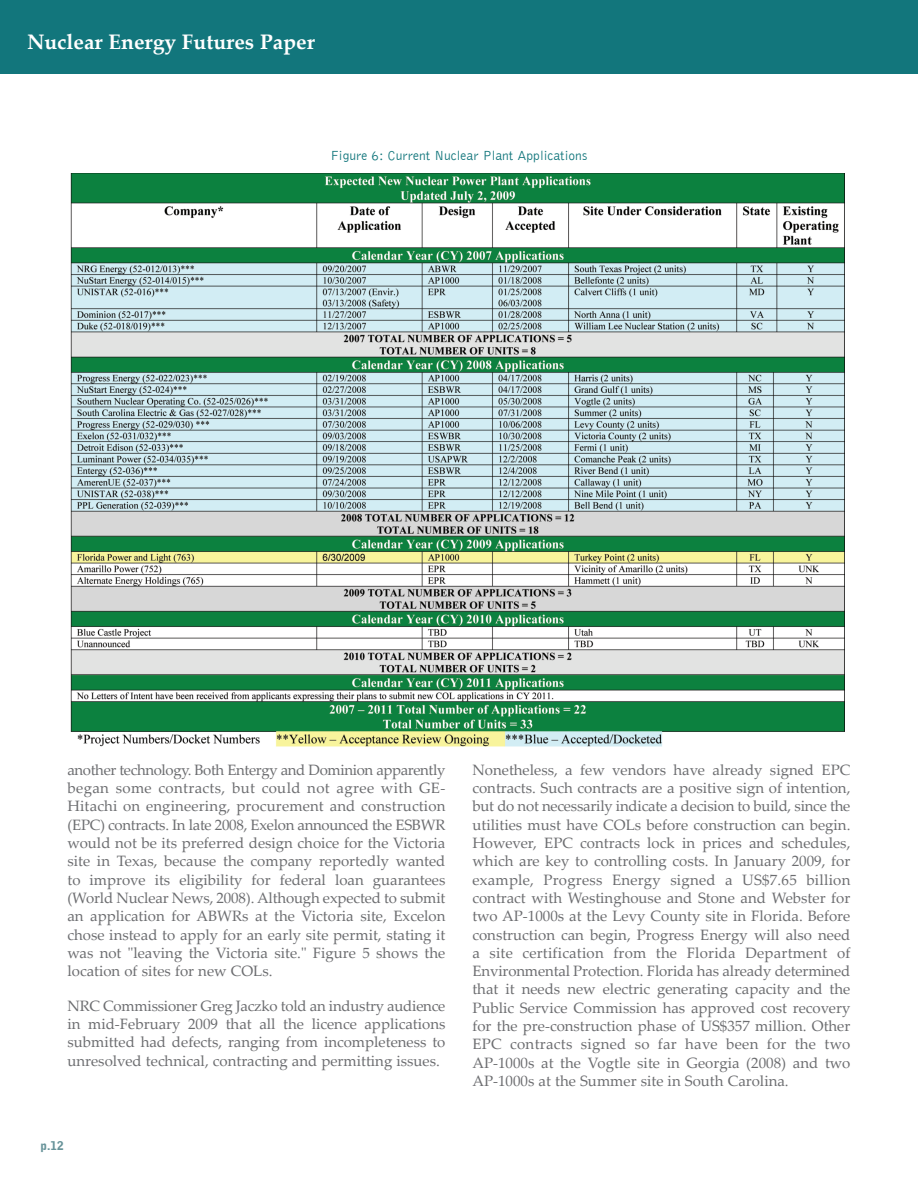
<style>
.page{position:relative;width:918px;height:1188px;background:#fff}
.page>*{position:absolute;margin:0;border:0;box-sizing:border-box;transform-origin:0 0}
.t1{font:700 21px "Palatino Linotype";color:#fff}
.t2{font:15px/18.3px "Palatino Linotype";color:#6c6d70;text-align:justify}
.t3{font:300 13.5px "Bell Gothic";color:#12767c}
.t4{font:900 12px "Bell Gothic";color:#679399}
</style>
<div class="page">
<div style="left:0;top:0;width:918px;height:74px;background:#12767c"></div>
<img style="left:70px;top:174px;width:775px;height:573px">
<h1 class="t1" style="left:27px;top:34px;width:289px">Nuclear energy Futures Paper</h1>
<p class="t3" style="left:331px;top:148px;width:258px">Figure 6: Current Nuclear Plant Applications</p>
<p class="t2" style="left:67px;top:762px;width:380px">another technology. Both Entergy and Dominion apparently began some contracts, but could not agree with GE&shy;hitachi on engineering, procurement and construction (EPC) contracts. In late 2008, Exelon announced the ESBWr would not be its preferred design choice for the Victoria site in Texas, because the company reportedly wanted to improve its eligibility for federal loan guarantees (World Nuclear News, 2008). Although expected to submit an application for ABWrs at the Victoria site, Excelon chose instead to apply for an early site permit, stating it was not "leaving the Victoria site." Figure 5 shows the location of sites for new COLs.</p>
<p class="t2" style="left:67px;top:998px;width:380px">NrC Commissioner Greg Jaczko told an industry audience in mid-February 2009 that all the licence applications submitted had defects, ranging from incompleteness to unresolved technical, contracting and permitting issues.</p>
<p class="t4" style="left:40px;top:1138px;width:25px">p.12</p>
<p class="t2" style="left:472px;top:762px;width:380px">Nonetheless, a few vendors have already signed EPC contracts. Such contracts are a positive sign of intention, but do not necessarily indicate a decision to build, since the utilities must have COLs before construction can begin. however, EPC contracts lock in prices and schedules, which are key to controlling costs. In January 2009, for example, Progress Energy signed a US$7.65 billion contract with Westinghouse and Stone and Webster for two AP-1000s at the Levy County site in Florida. Before construction can begin, Progress Energy will also need a site certification from the Florida Department of Environmental Protection. Florida has already determined that it needs new electric generating capacity and the Public Service Commission has approved cost recovery for the pre-construction phase of US$357 million. Other EPC contracts signed so far have been for the two AP-1000s at the Vogtle site in Georgia (2008) and two AP-1000s at the Summer site in South Carolina.</p>
</div>
